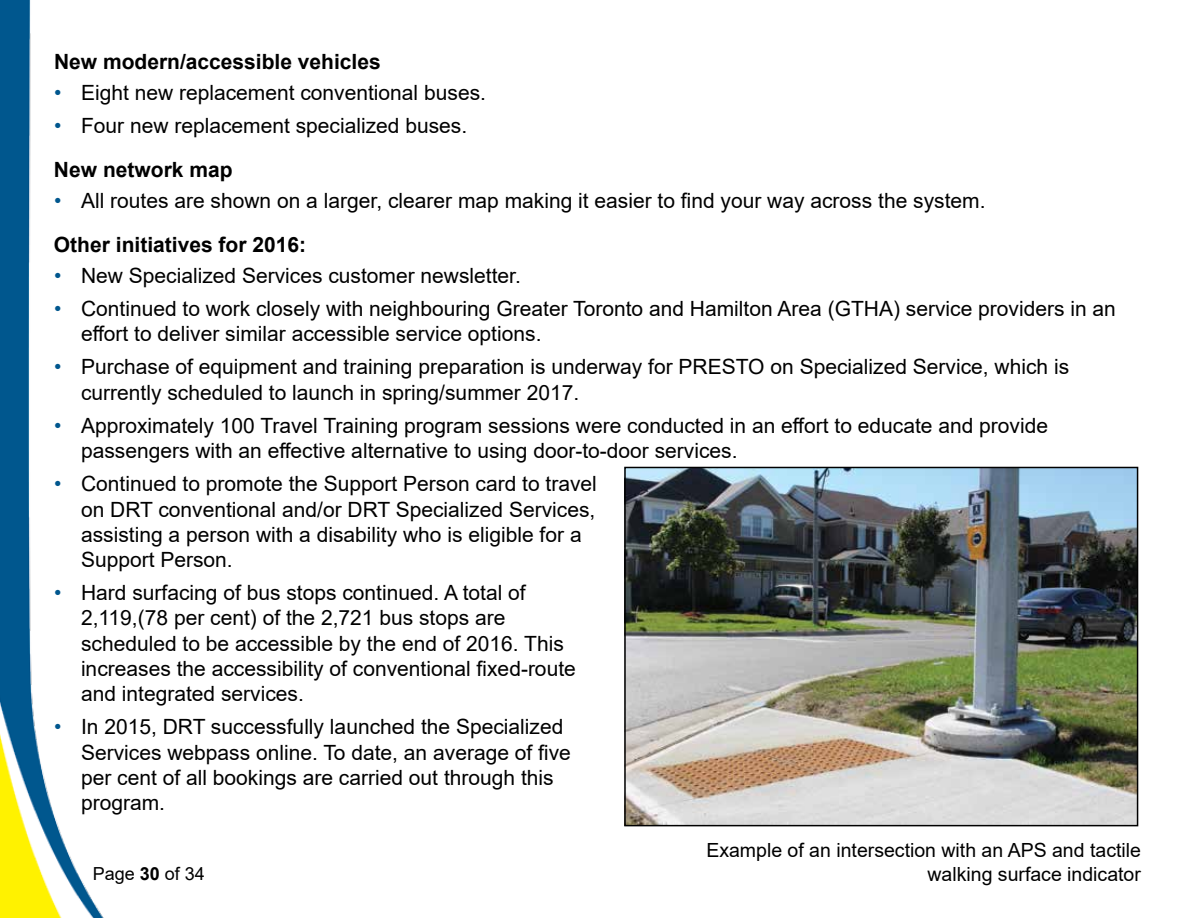
<style>
.page{position:relative;width:1188px;height:918px;background:#fff}
.page>*{position:absolute;margin:0;border:0;box-sizing:border-box;transform-origin:0 0}
.t1{font:21px/25.2px "Arial";color:#000}
.t2{font:700 21px "Arial";color:#000}
.t3{font:19.5px "Arial";color:#000}
.t4{font:18px "Arial";color:#000}
.s1{color:#00578e}
.s2{font-weight:700}
</style>
<div class="page">
<img style="left:0;top:0;width:104px;height:918px">
<img style="left:627px;top:470px;width:508px;height:353px">
<div style="left:624px;top:467px;width:514px;height:359px;border:2px solid #000"></div>
<p class="t2" style="left:54px;top:47px;width:328px">New modern/accessible vehicles</p>
<p class="t1" style="left:54px;top:80px;width:434px"><span class="s1">•</span> Eight new replacement conventional buses.</p>
<p class="t1" style="left:54px;top:104px;width:415px;line-height:44.1px"><span class="s1">•</span> Four new replacement specialized buses.<br><span class="s2">New network map</span></p>
<p class="t1" style="left:54px;top:178px;width:933px;line-height:44.1px"><span class="s1">•</span> All routes are shown on a larger, clearer map making it easier to find your way across the system.<br><span class="s2">Other initiatives for 2016:</span></p>
<p class="t1" style="left:54px;top:262px;width:469px"><span class="s1">•</span> New Specialized Services customer newsletter.</p>
<p class="t1" style="left:81px;top:296px;width:1036px;text-indent:-27px"><span class="s1">•</span> Continued to work closely with neighbouring Greater Toronto and Hamilton Area (GTHA) service providers in an effort to deliver similar accessible service options.</p>
<p class="t1" style="left:81px;top:354px;width:990px;text-indent:-27px"><span class="s1">•</span> Purchase of equipment and training preparation is underway for PRESTO on Specialized Service, which is currently scheduled to launch in spring/summer 2017.</p>
<p class="t1" style="left:81px;top:413px;width:969px;text-indent:-27px"><span class="s1">•</span> Approximately 100 Travel Training program sessions were conducted in an effort to educate and provide passengers with an effective alternative to using door-to-door services.</p>
<p class="t1" style="left:81px;top:471px;width:517px;text-indent:-27px"><span class="s1">•</span> Continued to promote the Support Person card to travel on DRT conventional and/or DRT Specialized Services, assisting a person with a disability who is eligible for a Support Person.</p>
<p class="t1" style="left:81px;top:580px;width:496px;text-indent:-27px"><span class="s1">•</span> Hard surfacing of bus stops continued. A total of 2,119,(78 per cent) of the 2,721 bus stops are scheduled to be accessible by the end of 2016. This increases the accessibility of conventional fixed-route and integrated services.</p>
<p class="t1" style="left:81px;top:714px;width:491px;text-indent:-27px"><span class="s1">•</span> In 2015, DRT successfully launched the Specialized Services webpass online. To date, an average of five per cent of all bookings are carried out through this program.</p>
<p class="t3" style="left:706px;top:837px;width:436px">Example of an intersection with an APS and tactile</p>
<p class="t4" style="left:93px;top:861px;width:114px">Page <span class="s2">30</span> of 34</p>
<p class="t3" style="left:928px;top:860px;width:215px">walking surface indicator</p>
</div>
